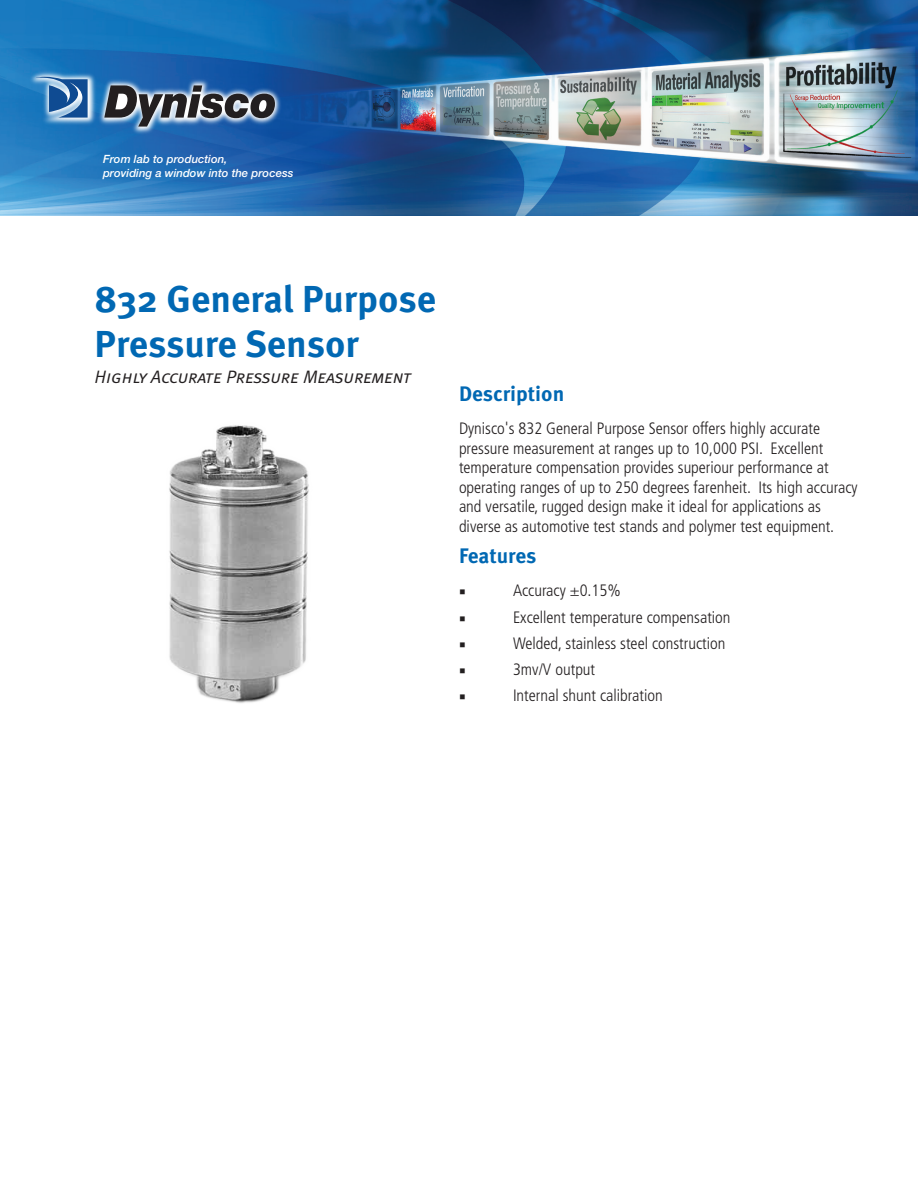
<style>
.page{position:relative;width:918px;height:1188px;background:#fff}
.page>*{position:absolute;margin:0;border:0;box-sizing:border-box;transform-origin:0 0}
.t1{font:700 37.5px/45px "Meta OT";color:#0168b3}
.Description___Featur{font:700 21px "Meta OT";color:#0168b3}
.Body{font:700 21px "Meta OT";letter-spacing:-.01em;color:#0168b3}
.t2{font:18px "Meta Normal LF Italic Caps";letter-spacing:-.01em;color:#231f20}
.Body-2{font:300 condensed 16.5px/19.5px "Frutiger LT Std";color:#231f20}
.t3{font:16.5px "Minion Pro";color:#231f20}
.t4{font:italic 500 11.4px/13.5px "Helvetica Neue LT Std";color:#fff}
</style>
<div class="page">
<img style="left:0;top:0;width:918px;height:216px">
<img style="left:28px;top:70px;width:253px;height:65px">
<svg style="left:104px;top:85px;width:171px;height:42px"></svg>
<svg style="left:35px;top:77px;width:53px;height:41px"></svg>
<img style="left:169px;top:425px;width:140px;height:278px">
<p class="t4" style="left:103px;top:152px;width:192px">From lab to production,<br>providing a window into the process</p>
<p class="t1" style="left:94px;top:277px;width:343px">832 General Purpose<br>Pressure Sensor</p>
<p class="t2" style="left:94px;top:366px;width:318px">Highly Accurate Pressure Measurement</p>
<p class="Description___Featur" style="left:459px;top:381px;width:107px">Description</p>
<p class="Body-2" style="left:459px;top:419px;width:400px">Dynisco's 832 General Purpose Sensor offers highly accurate pressure measurement at ranges up to 10,000 PSI. Excellent temperature compensation provides superiour performance at operating ranges of up to 250 degrees farenheit. Its high accuracy and versatile, rugged design make it ideal for applications as diverse as automotive test stands and polymer test equipment.</p>
<p class="Body" style="left:459px;top:543px;width:79px">Features</p>
<p class="t3" style="left:459px;top:580px;width:8px">■</p>
<p class="Body-2" style="left:513px;top:581px;width:109px">Accuracy ±0.15%</p>
<p class="t3" style="left:459px;top:606px;width:8px">■</p>
<p class="Body-2" style="left:513px;top:608px;width:219px">Excellent temperature compensation</p>
<p class="t3" style="left:459px;top:633px;width:8px">■</p>
<p class="Body-2" style="left:513px;top:634px;width:214px">Welded, stainless steel construction</p>
<p class="t3" style="left:459px;top:659px;width:8px">■</p>
<p class="Body-2" style="left:513px;top:660px;width:84px">3mv/V output</p>
<p class="t3" style="left:459px;top:685px;width:8px">■</p>
<p class="Body-2" style="left:513px;top:686px;width:151px">Internal shunt calibration</p>
</div>
